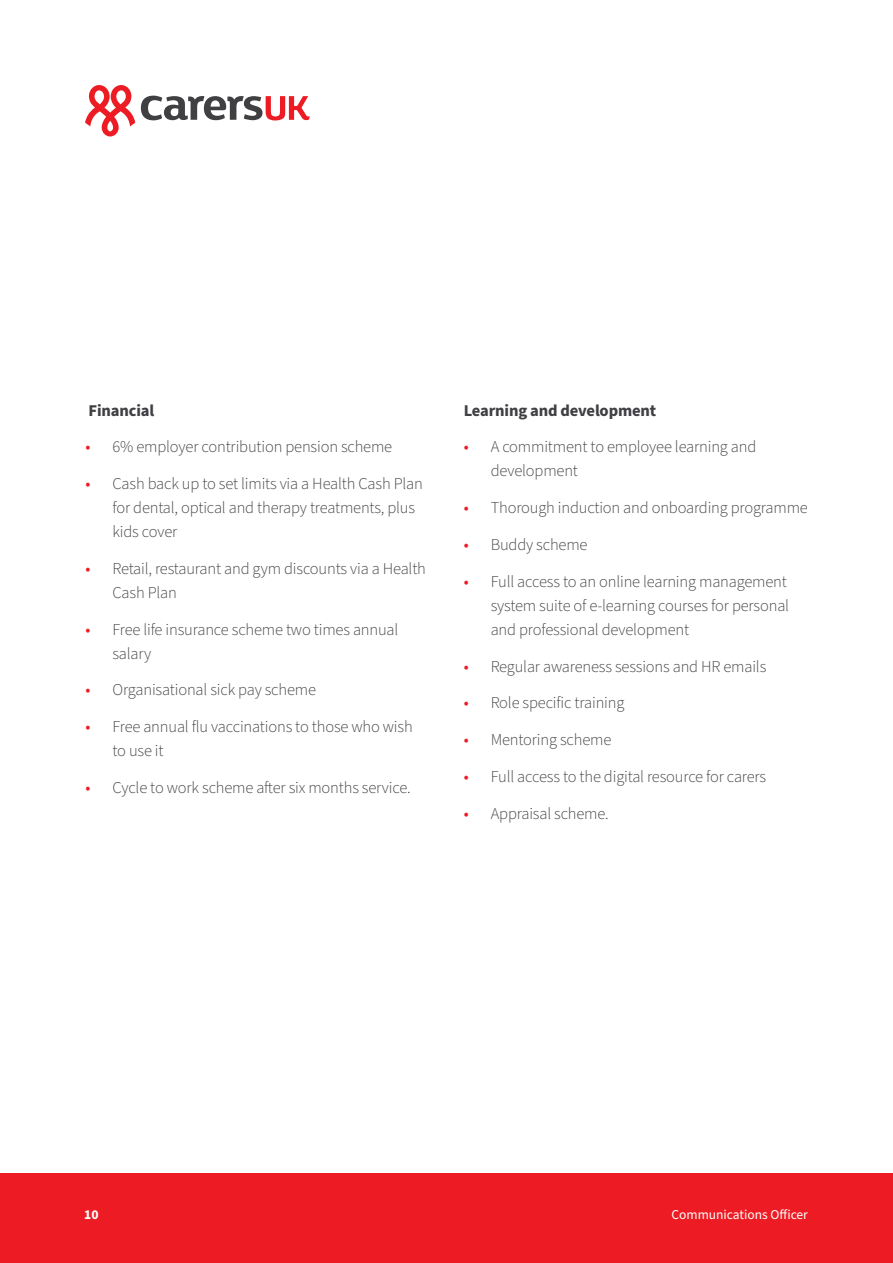
<style>
.page{position:relative;width:893px;height:1263px;background:#fff}
.page>*{position:absolute;margin:0;border:0;box-sizing:border-box;transform-origin:0 0}
.t1{font:300 16.5px/24px "Source Sans Pro";letter-spacing:-.01em;color:#403f43}
.t2{font:700 16.5px "Source Sans Pro";letter-spacing:-.01em;color:#403f43}
.t3{font:13.5px "Source Sans Pro";color:#fff}
.t4{font:700 13.5px "Source Sans Pro";color:#fff}
.s1{font-family:"Source Sans 3";font-weight:400;color:#ed1c24}
</style>
<div class="page">
<svg style="left:141px;top:96px;width:169px;height:24px"></svg>
<svg style="left:85px;top:85px;width:50px;height:51px"></svg>
<div style="left:0;top:1174px;width:893px;height:89px;background:#ed1c24"></div>
<p class="t2" style="left:89px;top:399px;width:67px">Financial</p>
<p class="t1" style="left:85px;top:435px;width:308px"><span class="s1">•</span> 6% employer contribution pension scheme</p>
<p class="t1" style="left:112px;top:472px;width:312px;text-indent:-27px"><span class="s1">•</span> Cash back up to set limits via a Health Cash Plan for dental, optical and therapy treatments, plus kids cover</p>
<p class="t1" style="left:112px;top:557px;width:315px;text-indent:-27px"><span class="s1">•</span> Retail, restaurant and gym discounts via a Health<br>Cash Plan</p>
<p class="t1" style="left:112px;top:618px;width:287px;text-indent:-27px"><span class="s1">•</span> Free life insurance scheme two times annual salary</p>
<p class="t1" style="left:85px;top:678px;width:232px"><span class="s1">•</span> Organisational sick pay scheme</p>
<p class="t1" style="left:112px;top:715px;width:302px;text-indent:-27px"><span class="s1">•</span> Free annual flu vaccinations to those who wish to use it</p>
<p class="t1" style="left:85px;top:776px;width:327px"><span class="s1">•</span> Cycle to work scheme after six months service.</p>
<p class="t2" style="left:464px;top:399px;width:194px">Learning and development</p>
<p class="t1" style="left:491px;top:435px;width:267px;text-indent:-27px"><span class="s1">•</span> A commitment to employee learning and development</p>
<p class="t1" style="left:464px;top:496px;width:346px"><span class="s1">•</span> Thorough induction and onboarding programme</p>
<p class="t1" style="left:464px;top:533px;width:125px"><span class="s1">•</span> Buddy scheme</p>
<p class="t1" style="left:491px;top:570px;width:300px;text-indent:-27px"><span class="s1">•</span> Full access to an online learning management system suite of e-learning courses for personal and professional development</p>
<p class="t1" style="left:464px;top:654px;width:304px"><span class="s1">•</span> Regular awareness sessions and HR emails</p>
<p class="t1" style="left:464px;top:691px;width:162px"><span class="s1">•</span> Role specific training</p>
<p class="t1" style="left:464px;top:728px;width:149px"><span class="s1">•</span> Mentoring scheme</p>
<p class="t1" style="left:464px;top:765px;width:304px"><span class="s1">•</span> Full access to the digital resource for carers</p>
<p class="t1" style="left:464px;top:802px;width:147px"><span class="s1">•</span> Appraisal scheme.</p>
<p class="t4" style="left:84px;top:1206px;width:16px">10</p>
<p class="t3" style="left:671px;top:1206px;width:138px">Communications Officer</p>
</div>
